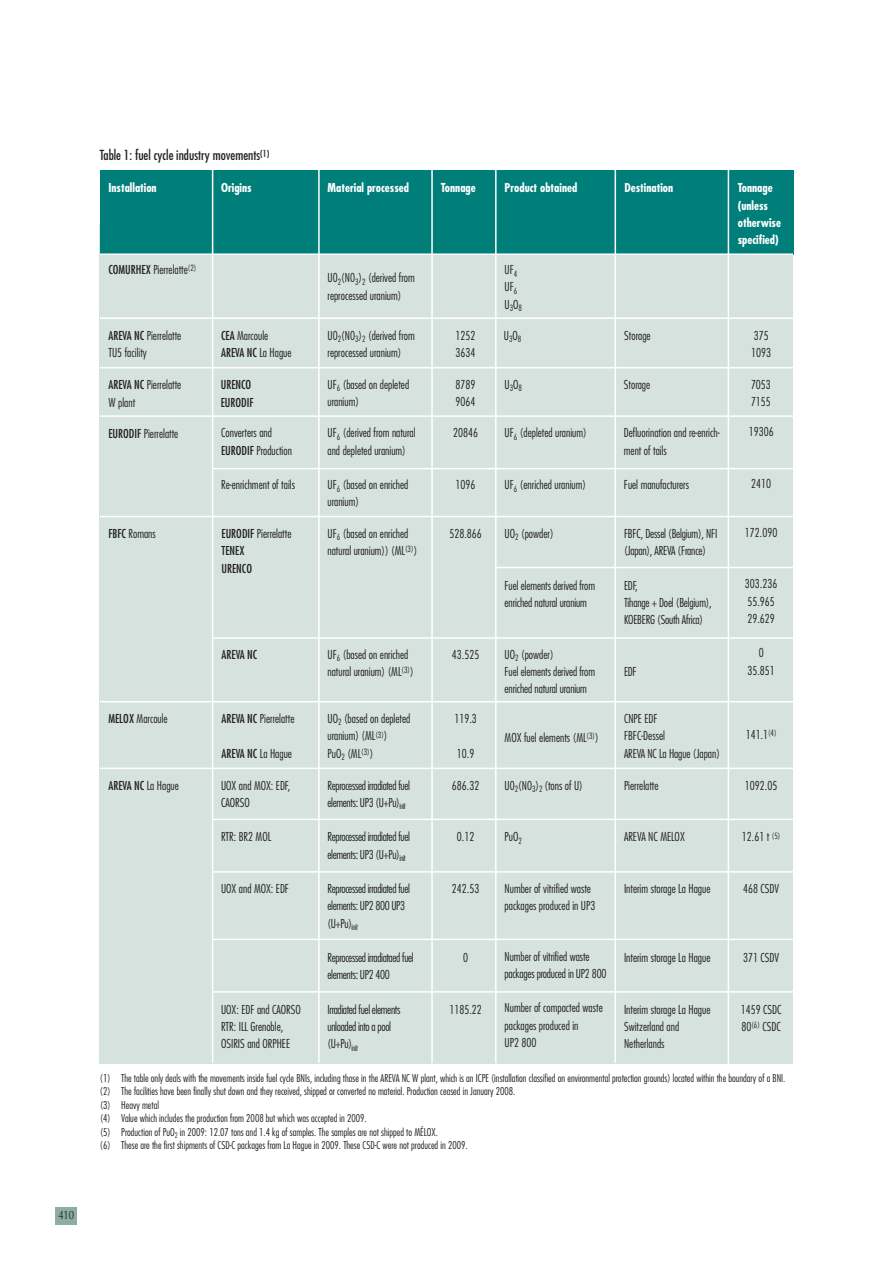
<style>
.page{position:relative;width:893px;height:1263px;background:#fff}
.page>*{position:absolute;margin:0;border:0;box-sizing:border-box;transform-origin:0 0}
.t1{font:condensed 13.5px "Futura";color:#231f20}
.t2{font:300 condensed 12px/17.2px "Futura";color:#231f20}
.t3{font:300 condensed 12px/17.2px "Futura";letter-spacing:-.03em;color:#231f20}
.t4{font:700 condensed 12px/17.2px "Futura";color:#fff}
.t5{font:condensed 12px/17.2px "Futura";color:#231f20}
.t6{font:300 condensed 12px/17.1px "Futura";letter-spacing:-.02em;color:#231f20}
.t7{font:12px "Optima";color:#231f20;scale:.8 1}
.t8{font:300 condensed 10.5px/13.5px "Futura";color:#231f20}
.s1{font-weight:400}
.s2{font-weight:300}
</style>
<div class="page">
<div style="left:55px;top:1208px;width:22px;height:17px;background:#8baea1"></div>
<div style="left:100px;top:224px;width:693px;height:839px;background:#d5e2dd"></div>
<div style="left:100px;top:170px;width:693px;height:84px;background:#007e7a"></div>
<hr style="left:100px;top:253px;width:693px;height:2px;background:#fff">
<hr style="left:100px;top:317px;width:693px;height:2px;background:#fff">
<hr style="left:100px;top:367px;width:693px;height:1px;background:#fff">
<hr style="left:100px;top:415px;width:693px;height:2px;background:#fff">
<hr style="left:213px;top:468px;width:580px;height:1px;background:#fff">
<hr style="left:100px;top:516px;width:693px;height:1px;background:#fff">
<hr style="left:496px;top:567px;width:297px;height:1px;background:#fff">
<hr style="left:213px;top:637px;width:580px;height:2px;background:#fff">
<hr style="left:100px;top:701px;width:693px;height:1px;background:#fff">
<hr style="left:100px;top:768px;width:693px;height:1px;background:#fff">
<hr style="left:213px;top:819px;width:580px;height:1px;background:#fff">
<hr style="left:213px;top:871px;width:580px;height:2px;background:#fff">
<hr style="left:213px;top:939px;width:580px;height:1px;background:#fff">
<hr style="left:213px;top:991px;width:580px;height:2px;background:#fff">
<hr style="left:318px;top:168px;width:2px;height:895px;background:#fff">
<hr style="left:431px;top:168px;width:2px;height:895px;background:#fff">
<hr style="left:495px;top:168px;width:2px;height:895px;background:#fff">
<hr style="left:615px;top:168px;width:1px;height:895px;background:#fff">
<hr style="left:728px;top:169px;width:1px;height:894px;background:#fff">
<hr style="left:212px;top:168px;width:1px;height:895px;background:#fff">
<p class="t7" style="left:58px;top:1210px;width:21px">410</p>
<p class="t1" style="left:100px;top:149px;width:171px">Table 1: fuel cycle industry movements<sup>(1)</sup></p>
<p class="t4" style="left:108px;top:180px;width:50px">Installation</p>
<p class="t4" style="left:221px;top:180px;width:32px">Origins</p>
<p class="t4" style="left:328px;top:180px;width:83px">Material processed</p>
<p class="t4" style="left:441px;top:180px;width:36px">Tonnage</p>
<p class="t4" style="left:505px;top:180px;width:74px">Product obtained</p>
<p class="t2" style="left:108px;top:262px;width:90px"><span class="s1">COMURHEX</span> Pierrelatte<sup>(2)</sup></p>
<p class="t2" style="left:328px;top:270px;width:89px">U0<sub>2</sub>(N0<sub>3</sub>)<sub>2</sub> (derived from reprocessed uranium)</p>
<p class="t2" style="left:505px;top:262px;width:19px">UF<sub>4<br></sub>UF<sub>6<br></sub>U<sub>3</sub>O<sub>8</sub></p>
<p class="t4" style="left:624px;top:180px;width:50px">Destination</p>
<p class="t4" style="left:738px;top:180px;width:45px">Tonnage (unless otherwise specified)</p>
<p class="t2" style="left:108px;top:328px;width:74px"><span class="s1">AREVA NC</span> Pierrelatte<br>TU5 facility</p>
<p class="t2" style="left:221px;top:328px;width:72px"><span class="s1">CEA</span> Marcoule<br><span class="s1">AREVA NC</span> La Hague</p>
<p class="t2" style="left:328px;top:327px;width:89px">U0<sub>2</sub>(N0<sub>3</sub>)<sub>2</sub> (derived from reprocessed uranium)</p>
<p class="t2" style="left:456px;top:327px;width:21px">1252<br>3634</p>
<p class="t2" style="left:504px;top:327px;width:19px">U<sub>3</sub>O<sub>8</sub></p>
<p class="t2" style="left:624px;top:327px;width:28px">Storage</p>
<p class="t2" style="left:456px;top:377px;width:21px">8789<br>9064</p>
<p class="t2" style="left:453px;top:425px;width:26px">20846</p>
<p class="t2" style="left:751px;top:327px;width:21px">375<br>1093</p>
<p class="t2" style="left:108px;top:377px;width:74px"><span class="s1">AREVA NC</span> Pierrelatte<br>W plant</p>
<p class="t5" style="left:221px;top:377px;width:34px">URENCO<br>EURODIF</p>
<p class="t2" style="left:328px;top:377px;width:83px">UF<sub>6</sub> (based on depleted uranium)</p>
<p class="t2" style="left:505px;top:377px;width:19px">U<sub>3</sub>O<sub>8</sub></p>
<p class="t2" style="left:624px;top:377px;width:28px">Storage</p>
<p class="t2" style="left:751px;top:377px;width:21px">7053<br>7155</p>
<p class="t2" style="left:108px;top:426px;width:71px"><span class="s1">EURODIF</span> Pierrelatte</p>
<p class="t2" style="left:221px;top:425px;width:72px">Converters and<br><span class="s1">EURODIF</span> Production</p>
<p class="t2" style="left:221px;top:477px;width:75px">Re-enrichment of tails</p>
<p class="t2" style="left:749px;top:424px;width:26px">19306</p>
<p class="t2" style="left:328px;top:425px;width:90px">UF<sub>6</sub> (derived from natural and depleted uranium)</p>
<p class="t2" style="left:328px;top:477px;width:82px">UF<sub>6</sub> (based on enriched uranium)</p>
<p class="t2" style="left:624px;top:425px;width:97px">Defluorination and re-enrich&shy;ment of tails</p>
<p class="t2" style="left:624px;top:477px;width:67px">Fuel manufacturers</p>
<p class="t2" style="left:505px;top:425px;width:84px">UF<sub>6</sub> (depleted uranium)</p>
<p class="t2" style="left:505px;top:477px;width:83px">UF<sub>6</sub> (enriched uranium)</p>
<p class="t2" style="left:751px;top:476px;width:21px">2410</p>
<p class="t2" style="left:745px;top:524px;width:34px">172.090</p>
<p class="t2" style="left:456px;top:477px;width:21px">1096</p>
<p class="t2" style="left:449px;top:526px;width:34px">528.866</p>
<p class="t2" style="left:328px;top:526px;width:91px">UF<sub>6</sub> (based on enriched natural uranium)) (ML<sup>(3)</sup>)</p>
<p class="t2" style="left:505px;top:526px;width:50px">UO<sub>2</sub> (powder)</p>
<p class="t2" style="left:505px;top:577px;width:92px">Fuel elements derived from enriched natural uranium</p>
<p class="t2" style="left:624px;top:526px;width:95px">FBFC, Dessel (Belgium), NFI (Japan), AREVA (France)</p>
<p class="t2" style="left:624px;top:577px;width:89px">EDF,<br>Tihange + Doel (Belgium),<br>KOEBERG (South Africa)</p>
<p class="t2" style="left:108px;top:526px;width:49px"><span class="s1">FBFC</span> Romans</p>
<p class="t5" style="left:222px;top:526px;width:71px">EURODIF <span class="s2">Pierrelatte<br></span>TENEX<br>URENCO</p>
<p class="t2" style="left:745px;top:576px;width:34px">303.236<br>55.965<br>29.629</p>
<p class="t2" style="left:747px;top:645px;width:29px;text-align:center">0<br>35.851</p>
<p class="t2" style="left:328px;top:646px;width:88px">UF<sub>6</sub> (based on enriched natural uranium) (ML<sup>(3)</sup>)</p>
<p class="t2" style="left:505px;top:646px;width:92px">UO<sub>2</sub> (powder)<br>Fuel elements derived from enriched natural uranium</p>
<p class="t2" style="left:452px;top:646px;width:29px">43.525</p>
<p class="t5" style="left:222px;top:647px;width:37px">AREVA NC</p>
<p class="t2" style="left:624px;top:664px;width:14px">EDF</p>
<p class="t2" style="left:328px;top:711px;width:84px">UO<sub>2</sub> (based on depleted uranium) (ML<sup>(3)</sup>)<br>PuO<sub>2</sub> (ML<sup>(3)</sup>)</p>
<p class="t2" style="left:108px;top:711px;width:61px"><span class="s1">MELOX</span> Marcoule</p>
<p class="t2" style="left:222px;top:711px;width:74px"><span class="s1">AREVA NC</span> Pierrelatte</p>
<p class="t5" style="left:222px;top:745px;width:72px">AREVA NC <span class="s2">La Hague</span></p>
<p class="t2" style="left:624px;top:711px;width:97px">CNPE EDF<br>FBFC-Dessel<br>AREVA NC La Hague (Japan)</p>
<p class="t2" style="left:624px;top:777px;width:36px">Pierrelatte</p>
<p class="t2" style="left:454px;top:711px;width:24px">119.3</p>
<p class="t2" style="left:457px;top:745px;width:19px">10.9</p>
<p class="t2" style="left:452px;top:777px;width:29px">686.32</p>
<p class="t2" style="left:746px;top:727px;width:32px">141.1<sup>(4)</sup></p>
<p class="t2" style="left:505px;top:730px;width:96px">MOX fuel elements (ML<sup>(3)</sup>)</p>
<p class="t3" style="left:328px;top:777px;width:84px">Reprocessed irradiated fuel elements: UP3 (U+Pu)<sub>init</sub></p>
<p class="t3" style="left:328px;top:829px;width:84px">Reprocessed irradiated fuel elements: UP3 (U+Pu)<sub>init</sub></p>
<p class="t3" style="left:328px;top:881px;width:84px">Reprocessed irradiated fuel elements: UP2 800 UP3 (U+Pu)<sub>init</sub></p>
<p class="t3" style="left:328px;top:950px;width:88px">Reprocessed irradiataed fuel elements: UP2 400</p>
<p class="t3" style="left:328px;top:1002px;width:74px">Irradiated fuel elements unloaded into a pool (U+Pu)<sub>init</sub></p>
<p class="t2" style="left:505px;top:777px;width:80px">U0<sub>2</sub>(N0<sub>3</sub>)<sub>2</sub> (tons of U)</p>
<p class="t5" style="left:108px;top:778px;width:72px">AREVA NC <span class="s2">La Hague</span></p>
<p class="t2" style="left:221px;top:777px;width:71px">UOX and MOX: EDF,<br>CAORSO</p>
<p class="t2" style="left:221px;top:829px;width:52px">RTR: BR2 MOL</p>
<p class="t2" style="left:745px;top:777px;width:34px">1092.05</p>
<p class="t2" style="left:742px;top:829px;width:40px">12.61 t <sup>(5)</sup></p>
<p class="t2" style="left:624px;top:829px;width:62px">AREVA NC MELOX</p>
<p class="t2" style="left:505px;top:829px;width:19px">PuO<sub>2</sub></p>
<p class="t2" style="left:505px;top:880px;width:92px">Number of vitrified waste packages produced in UP3</p>
<p class="t6" style="left:505px;top:949px;width:103px">Number of vitrified waste packages produced in UP2 800</p>
<p class="t2" style="left:505px;top:1000px;width:100px">Number of compacted waste packages produced in<br>UP2 800</p>
<p class="t2" style="left:457px;top:829px;width:19px">0.12</p>
<p class="t2" style="left:221px;top:881px;width:69px">UOX and MOX: EDF</p>
<p class="t2" style="left:743px;top:881px;width:38px">468 CSDV</p>
<p class="t2" style="left:452px;top:881px;width:29px">242.53</p>
<p class="t2" style="left:624px;top:881px;width:88px">Interim storage La Hague</p>
<p class="t2" style="left:743px;top:950px;width:38px">371 CSDV</p>
<p class="t2" style="left:463px;top:950px;width:6px">0</p>
<p class="t2" style="left:624px;top:950px;width:88px">Interim storage La Hague</p>
<p class="t2" style="left:221px;top:1002px;width:81px">UOX: EDF and CAORSO<br>RTR: ILL Grenoble,<br>OSIRIS and ORPHEE</p>
<p class="t8" style="left:100px;top:1072px;width:687px">(1) The table only deals with the movements inside fuel cycle BNIs, including those in the AREVA NC W plant, which is an ICPE (installation classified on environmental protection grounds) located within the boundary of a BNI. (2) The facilities have been finally shut down and they received, shipped or converted no material. Production ceased in January 2008.<br>(3) Heavy metal<br>(4) Value which includes the production from 2008 but which was accepted in 2009.<br>(5) Production of PuO<sub>2</sub> in 2009: 12.07 tons and 1.4 kg of samples. The samples are not shipped to MÉLOX.<br>(6) These are the first shipments of CSD-C packages from La Hague in 2009. These CSD-C were not produced in 2009.</p>
<p class="t2" style="left:741px;top:1002px;width:42px">1459 CSDC<br>80<sup>(6)</sup> CSDC</p>
<p class="t2" style="left:449px;top:1002px;width:34px">1185.22</p>
<p class="t2" style="left:624px;top:1002px;width:88px">Interim storage La Hague<br>Switzerland and<br>Netherlands</p>
</div>
